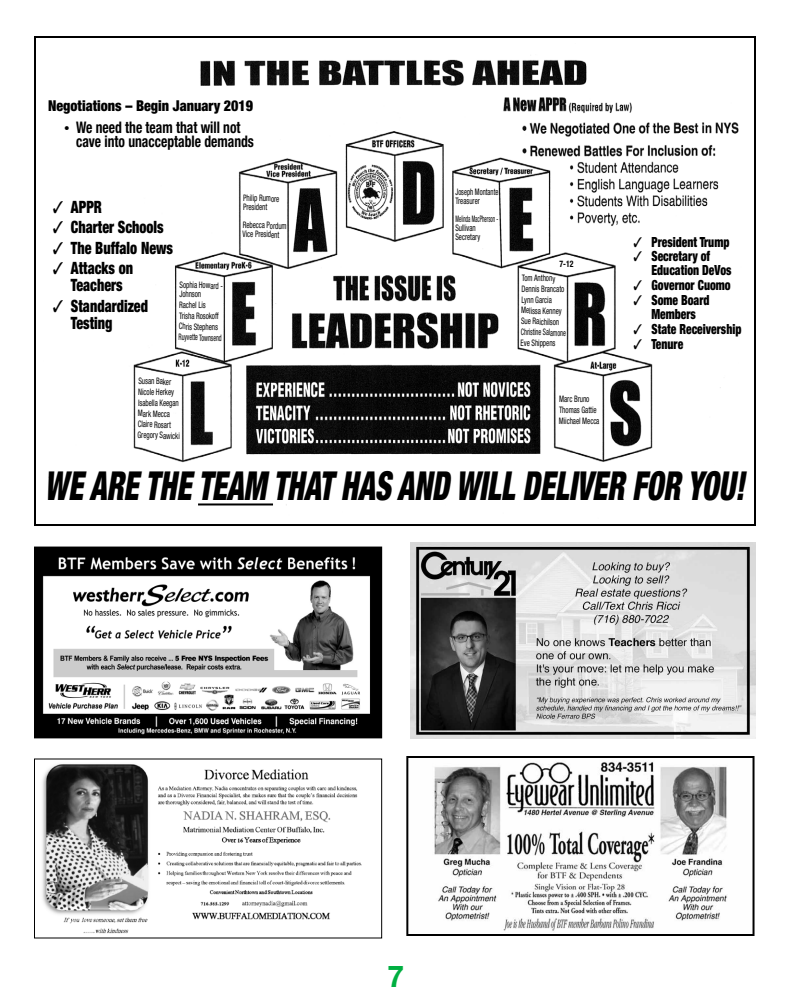
<style>
.page{position:relative;width:792px;height:1008px;background:#fff}
.page>*{position:absolute;margin:0;border:0;box-sizing:border-box;transform-origin:0 0}
.t1{font:italic 900 condensed 40px "Helvetica Neue LT Std";color:#000;scale:.75 1}
.t2{font:700 30px "Helvetica Neue LT Std";color:#00af41}
.t3{font:900 condensed 17px/17px "Helvetica Neue LT Std";color:#000;text-align:center;scale:.83 1}
.t4{font:700 condensed 16px/14px "Helvetica Neue LT Std";color:#000;scale:.85 1}
.t5{font:900 condensed 15px "Helvetica Neue LT Std";color:#000;scale:.94 1}
.t6{font:900 condensed 14px/14px "Helvetica Neue LT Std";color:#000;scale:.83 1}
.t7{font:condensed 9px/10.8px "Helvetica Neue LT Std";color:#000;scale:.78 1}
.t8{font:condensed 9px/9px "Helvetica Neue LT Std";color:#000;scale:.57 1}
.t9{font:condensed 9px/9px "Helvetica Neue LT Std";color:#000;scale:.75 1}
.t10{font:700 condensed 9px "Helvetica Neue LT Std";color:#000;scale:.86 1}
.s1{font-size:11px}
</style>
<div class="page">
<img style="left:48px;top:59px;width:691px;height:447px">
<div style="left:694px;top:441px;width:52px;height:23px;background:#fff"></div>
<hr style="left:198px;top:503px;width:75px;height:2px;background:#000">
<div style="left:34px;top:36px;width:722px;height:490px;border:2px solid #000"></div>
<img style="left:37px;top:550px;width:342px;height:185px">
<div style="left:34px;top:547px;width:348px;height:191px;border:2px solid #000"></div>
<img style="left:411px;top:543px;width:345px;height:195px">
<img style="left:434px;top:761px;width:293px;height:170px">
<div style="left:406px;top:756px;width:349px;height:180px;border:2px solid #000"></div>
<img style="left:42px;top:764px;width:320px;height:170px">
<div style="left:34px;top:758px;width:348px;height:180px;border:1px solid #000"></div>
<h3 class="t5" style="left:48px;top:96px;width:220px">Negotiations – Begin January 2019</h3>
<h3 class="t4" style="left:76px;top:120px;width:211px;text-indent:-12px"><span class="s1">•</span> We need the team that will not cave into unacceptable demands</h3>
<h3 class="t3" style="left:53px;top:198px;width:61px">✓ APPR</h3>
<h3 class="t3" style="left:53px;top:219px;width:135px">✓ Charter Schools</h3>
<h3 class="t3" style="left:53px;top:239px;width:146px">✓ The Buffalo News</h3>
<h3 class="t3" style="left:53px;top:259px;width:98px">✓ Attacks on<br>Teachers</h3>
<h3 class="t3" style="left:71px;top:297px;width:94px;text-align:left;text-indent:-18px">✓ Standardized<br>Testing</h3>
<p class="t7" style="left:180px;top:280px;width:57px;line-height:9px;rotate:1deg">Sophia Howard -<br>Johnson</p>
<p class="t7" style="left:179px;top:299px;width:57px;rotate:1deg">Rachel Lis<br>Trisha Rosokoff<br>Chris Stephens<br>Ruyvette Townsend</p>
<p class="t7" style="left:139px;top:375px;width:56px;rotate:1deg">Susan Baker<br>Nicole Herkey<br>Isabella Keegan<br>Mark Mecca<br>Claire Rosart<br>Gregory Sawicki</p>
<p class="t7" style="left:243px;top:193px;width:48px;line-height:9px;rotate:1deg">Philip Rumore<br>President</p>
<p class="t7" style="left:243px;top:220px;width:58px;line-height:9px;rotate:1deg">Rebecca Pordum<br>Vice President</p>
<p class="t9" style="left:455px;top:188px;width:59px">Joseph Montante<br>Treasurer</p>
<p class="t8" style="left:455px;top:215px;width:76px">Melinda MacPherson -<br>Sullivan<br>Secretary</p>
<p class="t10" style="left:560px;top:258px;width:18px">7-12</p>
<p class="t7" style="left:522px;top:272px;width:59px;rotate:1deg">Tom Anthony<br>Dennis Brancato<br>Lynn Garcia<br>Melissa Kenney<br>Sue Raichilson<br>Christine Salamone<br>Eve Shippens</p>
<p class="t7" style="left:559px;top:393px;width:53px;rotate:1deg">Marc Bruno<br>Thomas Gattie<br>Miichael Mecca</p>
<h3 class="t6" style="left:633px;top:235px;width:117px">✓ President Trump</h3>
<h3 class="t6" style="left:651px;top:249px;width:98px;text-indent:-18px">✓ Secretary of<br>Education DeVos</h3>
<h3 class="t6" style="left:633px;top:278px;width:119px">✓ Governor Cuomo</h3>
<h3 class="t6" style="left:633px;top:293px;width:93px;text-align:center">✓ Some Board<br>Members</h3>
<h3 class="t6" style="left:633px;top:322px;width:132px">✓ State Receivership</h3>
<h3 class="t6" style="left:633px;top:337px;width:62px">✓ Tenure</h3>
<h1 class="t1" style="left:45px;top:462px;width:935px">WE ARE THE TEAM THAT HAS AND WILL DELIVER FOR YOU!</h1>
<h2 class="t2" style="left:387px;top:957px;width:18px">7</h2>
</div>
